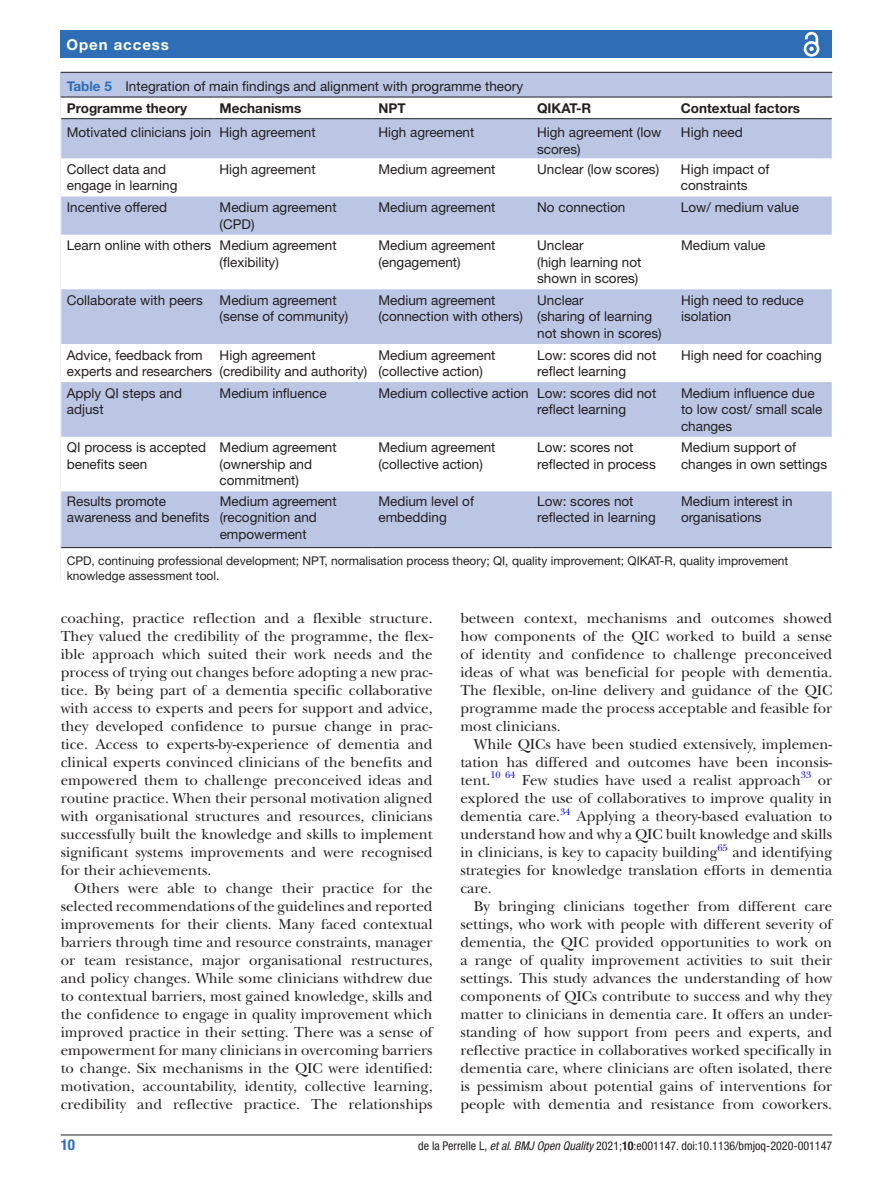
<style>
.page{position:relative;width:893px;height:1191px;background:#fff}
.page>*{position:absolute;margin:0;border:0;box-sizing:border-box;transform-origin:0 0}
.t1{font:15px/18px "New Baskerville";color:#231f20;text-align:justify}
.t2{font:700 15px "Helvetica Neue LT Std";letter-spacing:.065em;color:#fff}
.t3{font:700 condensed 15px "Helvetica Neue LT Std";color:#2e6eb7}
.t4{font:13.5px/16.5px "Helvetica Neue LT Std";color:#231f20}
.t5{font:700 13.5px "Helvetica Neue LT Std";color:#231f20}
.t6{font:12px/15px "Helvetica Neue LT Std";color:#231f20}
.t7{font:condensed 12px "Helvetica Neue LT Std";color:#231f20}
.t8{font:9.9px "New Baskerville";color:#00f}
.s1{font-weight:700;color:#2e6eb7}
.s2{font-weight:700}
.s3{font-style:italic}
</style>
<div class="page">
<hr style="left:61px;top:1134px;width:771px;height:1px;background:#231f20">
<div style="left:61px;top:31px;width:771px;height:27px;background:#2e6eb7"></div>
<svg style="left:803px;top:31px;width:17px;height:26px"></svg>
<div style="left:61px;top:73px;width:771px;height:507px;background:#bbc6e5"></div>
<hr style="left:61px;top:72px;width:771px;height:1px;background:#231f20">
<svg style="left:61px;top:98px;width:771px;height:482px"></svg>
<hr style="left:61px;top:97px;width:153px;height:1px;background:#231f20">
<hr style="left:61px;top:118px;width:153px;height:1px;background:#231f20">
<hr style="left:214px;top:97px;width:158px;height:1px;background:#231f20">
<hr style="left:214px;top:118px;width:158px;height:1px;background:#231f20">
<hr style="left:372px;top:97px;width:159px;height:1px;background:#231f20">
<hr style="left:372px;top:118px;width:159px;height:1px;background:#231f20">
<hr style="left:531px;top:97px;width:144px;height:1px;background:#231f20">
<hr style="left:531px;top:118px;width:144px;height:1px;background:#231f20">
<hr style="left:675px;top:97px;width:157px;height:1px;background:#231f20">
<hr style="left:675px;top:118px;width:157px;height:1px;background:#231f20">
<hr style="left:214px;top:547px;width:158px;height:1px;background:#231f20">
<hr style="left:372px;top:547px;width:159px;height:1px;background:#231f20">
<hr style="left:531px;top:547px;width:144px;height:1px;background:#231f20">
<hr style="left:61px;top:547px;width:153px;height:1px;background:#231f20">
<hr style="left:675px;top:547px;width:157px;height:1px;background:#231f20">
<svg style="left:60px;top:97px;width:1px;height:22px"></svg>
<hr style="left:67px;top:579px;width:765px;height:2px;background:#fff">
<p class="t2" style="left:66px;top:35px;width:104px">Open access</p>
<p class="t4" style="left:67px;top:75px;width:458px;line-height:22px"><span class="s1">Table 5</span> Integration of main findings and alignment with programme theory<br><span class="s2">Programme theory</span></p>
<p class="t5" style="left:220px;top:99px;width:83px">Mechanisms</p>
<p class="t5" style="left:378px;top:99px;width:29px">NPT</p>
<p class="t5" style="left:537px;top:99px;width:56px">QIKAT-R</p>
<p class="t5" style="left:681px;top:99px;width:121px">Contextual factors</p>
<p class="t4" style="left:67px;top:124px;width:250px">Motivated clinicians join High agreement</p>
<p class="t4" style="left:378px;top:124px;width:98px">High agreement</p>
<p class="t4" style="left:537px;top:124px;width:126px">High agreement (low scores)</p>
<p class="t4" style="left:681px;top:124px;width:63px">High need</p>
<p class="t4" style="left:67px;top:161px;width:112px">Collect data and engage in learning</p>
<p class="t4" style="left:220px;top:161px;width:98px">High agreement</p>
<p class="t4" style="left:378px;top:161px;width:119px">Medium agreement</p>
<p class="t4" style="left:537px;top:161px;width:123px">Unclear (low scores)</p>
<p class="t4" style="left:681px;top:161px;width:90px">High impact of constraints</p>
<p class="t4" style="left:67px;top:199px;width:102px">Incentive offered</p>
<p class="t4" style="left:220px;top:199px;width:119px">Medium agreement (CPD)</p>
<p class="t4" style="left:378px;top:199px;width:119px">Medium agreement</p>
<p class="t4" style="left:537px;top:199px;width:90px">No connection</p>
<p class="t4" style="left:681px;top:199px;width:120px">Low/ medium value</p>
<p class="t4" style="left:220px;top:237px;width:119px;text-indent:-153px">Learn online with others Medium agreement (flexibility)</p>
<p class="t4" style="left:378px;top:237px;width:119px">Medium agreement (engagement)</p>
<p class="t4" style="left:537px;top:237px;width:106px">Unclear<br>(high learning not shown in scores)</p>
<p class="t4" style="left:681px;top:237px;width:86px">Medium value</p>
<p class="t4" style="left:220px;top:292px;width:130px;text-indent:-153px">Collaborate with peers Medium agreement (sense of community)</p>
<p class="t4" style="left:378px;top:292px;width:146px">Medium agreement (connection with others)</p>
<p class="t4" style="left:537px;top:292px;width:126px">Unclear<br>(sharing of learning not shown in scores)</p>
<p class="t4" style="left:681px;top:292px;width:124px">High need to reduce isolation</p>
<p class="t4" style="left:67px;top:346px;width:147px">Advice, feedback from experts and researchers</p>
<p class="t4" style="left:220px;top:346px;width:149px">High agreement (credibility and authority)</p>
<p class="t4" style="left:378px;top:346px;width:119px">Medium agreement (collective action)</p>
<p class="t4" style="left:537px;top:346px;width:121px">Low: scores did not reflect learning</p>
<p class="t4" style="left:681px;top:346px;width:142px">High need for coaching</p>
<p class="t4" style="left:67px;top:384px;width:117px">Apply QI steps and adjust</p>
<p class="t4" style="left:220px;top:384px;width:109px">Medium influence</p>
<p class="t4" style="left:537px;top:384px;width:121px;text-indent:-159px">Medium collective action Low: scores did not reflect learning</p>
<p class="t4" style="left:681px;top:384px;width:143px">Medium influence due to low cost/ small scale changes</p>
<p class="t4" style="left:67px;top:439px;width:141px">QI process is accepted benefits seen</p>
<p class="t4" style="left:220px;top:439px;width:119px">Medium agreement (ownership and commitment)</p>
<p class="t4" style="left:378px;top:439px;width:119px">Medium agreement (collective action)</p>
<p class="t4" style="left:537px;top:439px;width:120px">Low: scores not reflected in process</p>
<p class="t4" style="left:681px;top:439px;width:148px">Medium support of changes in own settings</p>
<p class="t4" style="left:67px;top:492px;width:144px">Results promote awareness and benefits</p>
<p class="t4" style="left:220px;top:492px;width:119px">Medium agreement (recognition and empowerment</p>
<p class="t4" style="left:378px;top:492px;width:97px">Medium level of embedding</p>
<p class="t4" style="left:537px;top:492px;width:120px">Low: scores not reflected in learning</p>
<p class="t4" style="left:681px;top:492px;width:113px">Medium interest in organisations</p>
<p class="t6" style="left:67px;top:553px;width:723px">CPD, continuing professional development; NPT, normalisation process theory; QI, quality improvement; QIKAT-R, quality improvement knowledge assessment tool.</p>
<p class="t1" style="left:61px;top:609px;width:373px">coaching, practice reflection and a flexible structure.<br>They valued the credibility of the programme, the flex&shy;ible approach which suited their work needs and the process of trying out changes before adopting a new prac&shy;tice. By being part of a dementia specific collaborative with access to experts and peers for support and advice, they developed confidence to pursue change in prac&shy;tice. Access to experts-by-experience of dementia and clinical experts convinced clinicians of the benefits and empowered them to challenge preconceived ideas and routine practice. When their personal motivation aligned with organisational structures and resources, clinicians successfully built the knowledge and skills to implement significant systems improvements and were recognised for their achievements.</p>
<p class="t1" style="left:61px;top:879px;width:373px;text-indent:14px">Others were able to change their practice for the selected recommendations of the guidelines and reported improvements for their clients. Many faced contextual barriers through time and resource constraints, manager or team resistance, major organisational restructures, and policy changes. While some clinicians withdrew due to contextual barriers, most gained knowledge, skills and the confidence to engage in quality improvement which improved practice in their setting. There was a sense of empowerment for many clinicians in overcoming barriers to change. Six mechanisms in the QIC were identified: motivation, accountability, identity, collective learning, credibility and reflective practice. The relationships</p>
<p class="t1" style="left:460px;top:609px;width:373px">between context, mechanisms and outcomes showed how components of the QIC worked to build a sense of identity and confidence to challenge preconceived ideas of what was beneficial for people with dementia.<br>The flexible, on-line delivery and guidance of the QIC programme made the process acceptable and feasible for most clinicians.</p>
<p class="t1" style="left:460px;top:735px;width:373px;text-indent:14px">While QICs have been studied extensively, implemen&shy;tation has differed and outcomes have been inconsis&shy;tent.</p>
<p class="t8" style="left:490px;top:769px;width:27px">10 64</p>
<p class="t1" style="left:522px;top:771px;width:280px">Few studies have used a realist approach</p>
<p class="t8" style="left:801px;top:769px;width:12px">33</p>
<p class="t1" style="left:460px;top:771px;width:373px;text-indent:357px">or explored the use of collaboratives to improve quality in dementia care.<sup>34</sup> Applying a theory-based evaluation to understand how and why a QIC built knowledge and skills in clinicians, is key to capacity building</p>
<p class="t8" style="left:717px;top:841px;width:12px">65</p>
<p class="t1" style="left:460px;top:843px;width:373px;text-indent:272px">and identifying strategies for knowledge translation efforts in dementia care.</p>
<p class="t1" style="left:460px;top:897px;width:373px;text-indent:14px">By bringing clinicians together from different care settings, who work with people with different severity of dementia, the QIC provided opportunities to work on a range of quality improvement activities to suit their settings. This study advances the understanding of how components of QICs contribute to success and why they matter to clinicians in dementia care. It offers an under&shy;standing of how support from peers and experts, and reflective practice in collaboratives worked specifically in dementia care, where clinicians are often isolated, there is pessimism about potential gains of interventions for people with dementia and resistance from coworkers.</p>
<p class="t3" style="left:61px;top:1135px;width:16px">10</p>
<p class="t7" style="left:418px;top:1138px;width:415px">de la Perrelle L, <span class="s3">et al</span>. <span class="s3">BMJ Open Quality</span> 2021;<span class="s2">10</span>:e001147. doi:10.1136/bmjoq-2020-001147</p>
</div>
